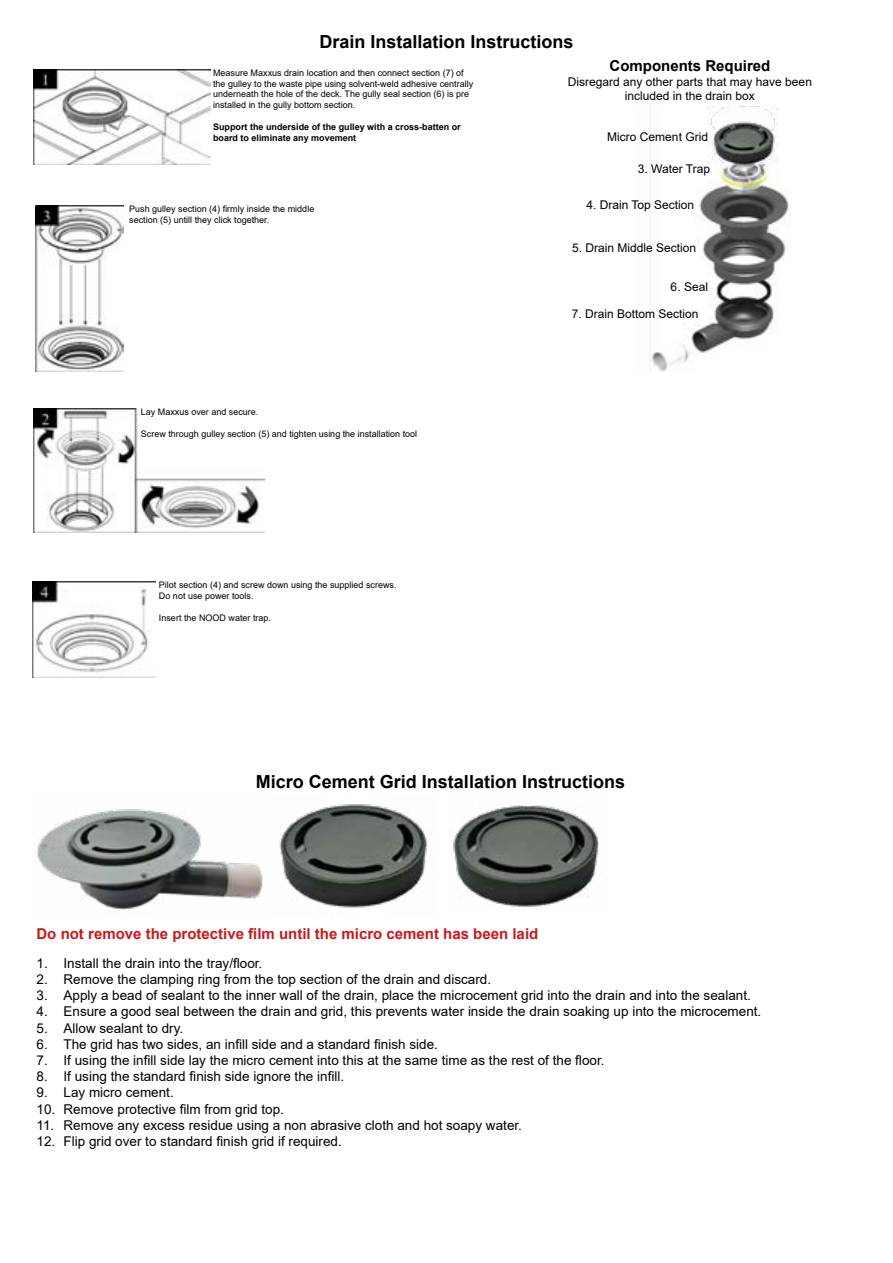
<style>
.page{position:relative;width:893px;height:1263px;background:#fff}
.page>*{position:absolute;margin:0;border:0;box-sizing:border-box;transform-origin:0 0}
.t1{font:700 18px "Arial";color:#000}
.t2{font:700 15px "Arial";color:#cd1719}
.t3{font:700 15px "Arial";color:#000}
.t4{font:13.5px "Arial";color:#000}
.t5{font:12px/14.4px "Arial";color:#000;text-align:center}
.t6{font:9px/10.8px "Arial";color:#000}
.t7{font:700 9px/10.8px "Arial";color:#000}
</style>
<div class="page">
<img style="left:453px;top:805px;width:146px;height:102px">
<img style="left:279px;top:804px;width:152px;height:104px">
<img style="left:36px;top:809px;width:227px;height:101px">
<img style="left:649px;top:106px;width:140px;height:265px">
<img style="left:33px;top:69px;width:178px;height:96px">
<img style="left:33px;top:409px;width:231px;height:123px">
<img style="left:35px;top:206px;width:88px;height:165px">
<img style="left:32px;top:582px;width:124px;height:95px">
<h1 class="t1" style="left:319px;top:29px;width:256px">Drain Installation Instructions</h1>
<p class="t6" style="left:213px;top:67px;width:262px">Measure Maxxus drain location and then connect section (7) of the gulley to the waste pipe using solvent-weld adhesive centrally underneath the hole of the deck. The gully seal section (6) is pre installed in the gully bottom section.</p>
<p class="t7" style="left:213px;top:121px;width:249px">Support the underside of the gulley with a cross-batten or board to eliminate any movement</p>
<p class="t6" style="left:129px;top:204px;width:187px">Push gulley section (4) firmly inside the middle section (5) untill they click together.</p>
<p class="t6" style="left:141px;top:407px;width:119px">Lay Maxxus over and secure.</p>
<p class="t6" style="left:141px;top:428px;width:278px">Screw through gulley section (5) and tighten using the installation tool</p>
<p class="t6" style="left:159px;top:580px;width:239px">Pilot section (4) and screw down using the supplied screws.<br>Do not use power tools.</p>
<p class="t6" style="left:159px;top:612px;width:114px">Insert the NOOD water trap.</p>
<p class="t3" style="left:609px;top:56px;width:162px">Components Required</p>
<p class="t5" style="left:568px;top:74px;width:246px">Disregard any other parts that may have been included in the drain box</p>
<p class="t5" style="left:607px;top:130px;width:102px">Micro Cement Grid</p>
<p class="t5" style="left:638px;top:162px;width:74px">3. Water Trap</p>
<p class="t5" style="left:586px;top:198px;width:109px">4. Drain Top Section</p>
<p class="t5" style="left:572px;top:240px;width:126px">5. Drain Middle Section</p>
<p class="t5" style="left:671px;top:280px;width:39px">6. Seal</p>
<p class="t5" style="left:572px;top:306px;width:128px">7. Drain Bottom Section</p>
<h1 class="t1" style="left:256px;top:769px;width:371px">Micro Cement Grid Installation Instructions</h1>
<p class="t2" style="left:36px;top:923px;width:503px">Do not remove the protective film until the micro cement has been laid</p>
<p class="t4" style="left:36px;top:954px;width:227px">1. Install the drain into the tray/floor.</p>
<p class="t4" style="left:36px;top:970px;width:456px">2. Remove the clamping ring from the top section of the drain and discard.</p>
<p class="t4" style="left:36px;top:986px;width:716px">3. Apply a bead of sealant to the inner wall of the drain, place the microcement grid into the drain and into the sealant.</p>
<p class="t4" style="left:36px;top:1002px;width:726px">4. Ensure a good seal between the drain and grid, this prevents water inside the drain soaking up into the microcement.</p>
<p class="t4" style="left:36px;top:1018px;width:148px">5. Allow sealant to dry.</p>
<p class="t4" style="left:36px;top:1035px;width:403px">6. The grid has two sides, an infill side and a standard finish side.</p>
<p class="t4" style="left:36px;top:1051px;width:570px">7. If using the infill side lay the micro cement into this at the same time as the rest of the floor.</p>
<p class="t4" style="left:36px;top:1067px;width:309px">8. If using the standard finish side ignore the infill.</p>
<p class="t4" style="left:36px;top:1083px;width:139px">9. Lay micro cement.</p>
<p class="t4" style="left:36px;top:1099px;width:249px">10. Remove protective film from grid top.</p>
<p class="t4" style="left:36px;top:1116px;width:487px">11. Remove any excess residue using a non abrasive cloth and hot soapy water.</p>
<p class="t4" style="left:36px;top:1132px;width:307px">12. Flip grid over to standard finish grid if required.</p>
</div>
